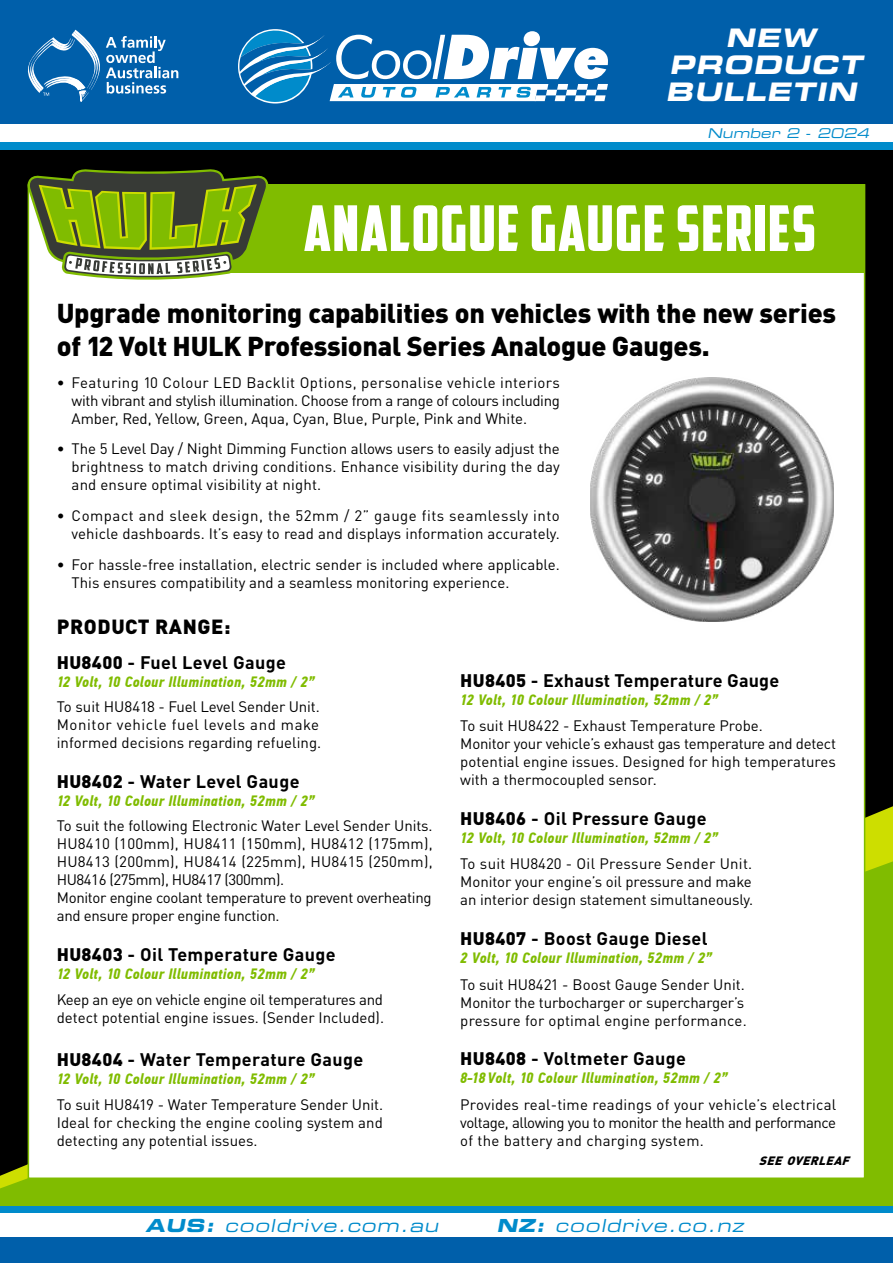
<style>
.page{position:relative;width:893px;height:1263px;background:#fff}
.page>*{position:absolute;margin:0;border:0;box-sizing:border-box;transform-origin:0 0}
.t1{font:63px "American Captain";letter-spacing:.02em;color:#fff}
.t2{font:900 27px/32.4px "DIN Pro";letter-spacing:-.01em;color:#000}
.t3{font:italic 25.5px/27px "Eurostile LT Std Bold Ex 2";color:#fff;text-align:center}
.t4{font:900 20.25px "DIN Pro";letter-spacing:.03em;color:#000}
.t5{font:700 18px "DIN Pro";letter-spacing:.02em;color:#000}
.t6{font:italic 18px "Eurostile LT Std Ex 2";color:#008bcb}
.t7{font:15px/18px "DIN Pro";color:#000}
.t8{font:italic 700 15px "PF Din Text Cond Pro";letter-spacing:.02em;color:#80bc00}
.t9{font:italic 13.5px "Eurostile LT Std Ex 2";color:#008bcb}
.t10{font:italic 900 12px "DIN Pro";color:#000}
.s1{font-weight:900}
.s2{font-family:"Eurostile LT Std Bold Ex 2"}
</style>
<div class="page">
<div style="left:0;top:148px;width:893px;height:1058px;background:#000"></div>
<svg style="left:0;top:857px;width:893px;height:349px;fill:#80bc00"></svg>
<div style="left:28px;top:184px;width:837px;height:995px;background:#fff;border:2px solid #80bc00"></div>
<div style="left:0;top:0;width:893px;height:124px;background:#005faa"></div>
<div style="left:0;top:141px;width:893px;height:9px;background:#008bcb"></div>
<svg style="left:239px;top:29px;width:369px;height:75px"></svg>
<svg style="left:28px;top:30px;width:150px;height:72px"></svg>
<div style="left:0;top:1237px;width:893px;height:26px;background:#005faa"></div>
<div style="left:0;top:1206px;width:893px;height:7px;background:#008bcb"></div>
<div style="left:226px;top:184px;width:639px;height:88px;background:#80bc00"></div>
<svg style="left:27px;top:169px;width:241px;height:111px"></svg>
<img style="left:590px;top:377px;width:244px;height:245px">
<h3 class="t3" style="left:666px;top:24px;width:204px">NEW<br>PRODUCT<br>BULLETIN</h3>
<p class="t9" style="left:707px;top:123px;width:167px">Number 2 - 2024</p>
<h1 class="t1" style="left:304px;top:190px;width:514px">ANALOGUE GAUGE SERIES</h1>
<h2 class="t2" style="left:57px;top:296px;width:781px">Upgrade monitoring capabilities on vehicles with the new series of 12 Volt HULK Professional Series Analogue Gauges.</h2>
<p class="t7" style="left:72px;top:372px;width:490px;text-align:justify;text-indent:-15px">• Featuring 10 Colour LED Backlit Options, personalise vehicle interiors with vibrant and stylish illumination. Choose from a range of colours including Amber, Red, Yellow, Green, Aqua, Cyan, Blue, Purple, Pink and White.</p>
<p class="t7" style="left:72px;top:438px;width:490px;text-align:justify;text-indent:-15px">• The 5 Level Day / Night Dimming Function allows users to easily adjust the brightness to match driving conditions. Enhance visibility during the day and ensure optimal visibility at night.</p>
<p class="t7" style="left:57px;top:505px;width:505px;text-align:right">• Compact and sleek design, the 52mm / 2” gauge fits seamlessly into vehicle dashboards. It’s easy to read and displays information accurately.</p>
<p class="t7" style="left:72px;top:554px;width:490px;text-indent:-15px">• For hassle-free installation, electric sender is included where applicable.<br>This ensures compatibility and a seamless monitoring experience.</p>
<h3 class="t4" style="left:57px;top:613px;width:175px">PRODUCT RANGE:</h3>
<p class="t5" style="left:57px;top:647px;width:231px"><span class="s1">HU8400</span> - Fuel Level Gauge</p>
<p class="t8" style="left:57px;top:672px;width:259px">12 Volt, 10 Colour Illumination, 52mm / 2”</p>
<p class="t7" style="left:57px;top:696px;width:266px">To suit HU8418 - Fuel Level Sender Unit.<br>Monitor vehicle fuel levels and make informed decisions regarding refueling.</p>
<p class="t5" style="left:57px;top:766px;width:244px"><span class="s1">HU8402</span> - Water Level Gauge</p>
<p class="t8" style="left:57px;top:791px;width:259px">12 Volt, 10 Colour Illumination, 52mm / 2”</p>
<p class="t7" style="left:57px;top:815px;width:377px">To suit the following Electronic Water Level Sender Units.<br>HU8410 (100mm), HU8411 (150mm), HU8412 (175mm), HU8413 (200mm), HU8414 (225mm), HU8415 (250mm), HU8416 (275mm), HU8417 (300mm).<br>Monitor engine coolant temperature to prevent overheating and ensure proper engine function.</p>
<p class="t5" style="left:57px;top:939px;width:281px"><span class="s1">HU8403</span> - Oil Temperature Gauge</p>
<p class="t8" style="left:57px;top:965px;width:259px">12 Volt, 10 Colour Illumination, 52mm / 2”</p>
<p class="t7" style="left:57px;top:989px;width:329px">Keep an eye on vehicle engine oil temperatures and detect potential engine issues. (Sender Included).</p>
<p class="t5" style="left:57px;top:1044px;width:308px"><span class="s1">HU8404</span> - Water Temperature Gauge</p>
<p class="t8" style="left:57px;top:1069px;width:259px">12 Volt, 10 Colour Illumination, 52mm / 2”</p>
<p class="t7" style="left:57px;top:1094px;width:328px;text-align:justify">To suit HU8419 - Water Temperature Sender Unit.<br>Ideal for checking the engine cooling system and detecting any potential issues.</p>
<p class="t5" style="left:460px;top:665px;width:320px"><span class="s1">HU8405</span> - Exhaust Temperature Gauge</p>
<p class="t8" style="left:460px;top:690px;width:259px">12 Volt, 10 Colour Illumination, 52mm / 2”</p>
<p class="t7" style="left:460px;top:715px;width:377px">To suit HU8422 - Exhaust Temperature Probe.<br>Monitor your vehicle’s exhaust gas temperature and detect potential engine issues. Designed for high temperatures with a thermocoupled sensor.</p>
<p class="t5" style="left:460px;top:803px;width:248px"><span class="s1">HU8406</span> - Oil Pressure Gauge</p>
<p class="t8" style="left:460px;top:828px;width:259px">12 Volt, 10 Colour Illumination, 52mm / 2”</p>
<p class="t7" style="left:460px;top:853px;width:294px;text-align:justify">To suit HU8420 - Oil Pressure Sender Unit.<br>Monitor your engine’s oil pressure and make an interior design statement simultaneously.</p>
<p class="t5" style="left:460px;top:923px;width:249px"><span class="s1">HU8407</span> - Boost Gauge Diesel</p>
<p class="t8" style="left:460px;top:949px;width:253px">2 Volt, 10 Colour Illumination, 52mm / 2”</p>
<p class="t7" style="left:460px;top:973px;width:288px">To suit HU8421 - Boost Gauge Sender Unit.<br>Monitor the turbocharger or supercharger’s pressure for optimal engine performance.</p>
<p class="t5" style="left:460px;top:1043px;width:227px"><span class="s1">HU8408</span> - Voltmeter Gauge</p>
<p class="t8" style="left:460px;top:1069px;width:269px">8-18 Volt, 10 Colour Illumination, 52mm / 2”</p>
<p class="t7" style="left:460px;top:1094px;width:377px;text-align:justify">Provides real-time readings of your vehicle’s electrical voltage, allowing you to monitor the health and performance of the battery and charging system.</p>
<p class="t10" style="left:759px;top:1152px;width:96px">SEE OVERLEAF</p>
<p class="t6" style="left:145px;top:1213px;width:299px"><span class="s2">AUS:</span> cooldrive.com.au</p>
<p class="t6" style="left:497px;top:1213px;width:253px"><span class="s2">NZ:</span> cooldrive.co.nz</p>
</div>
